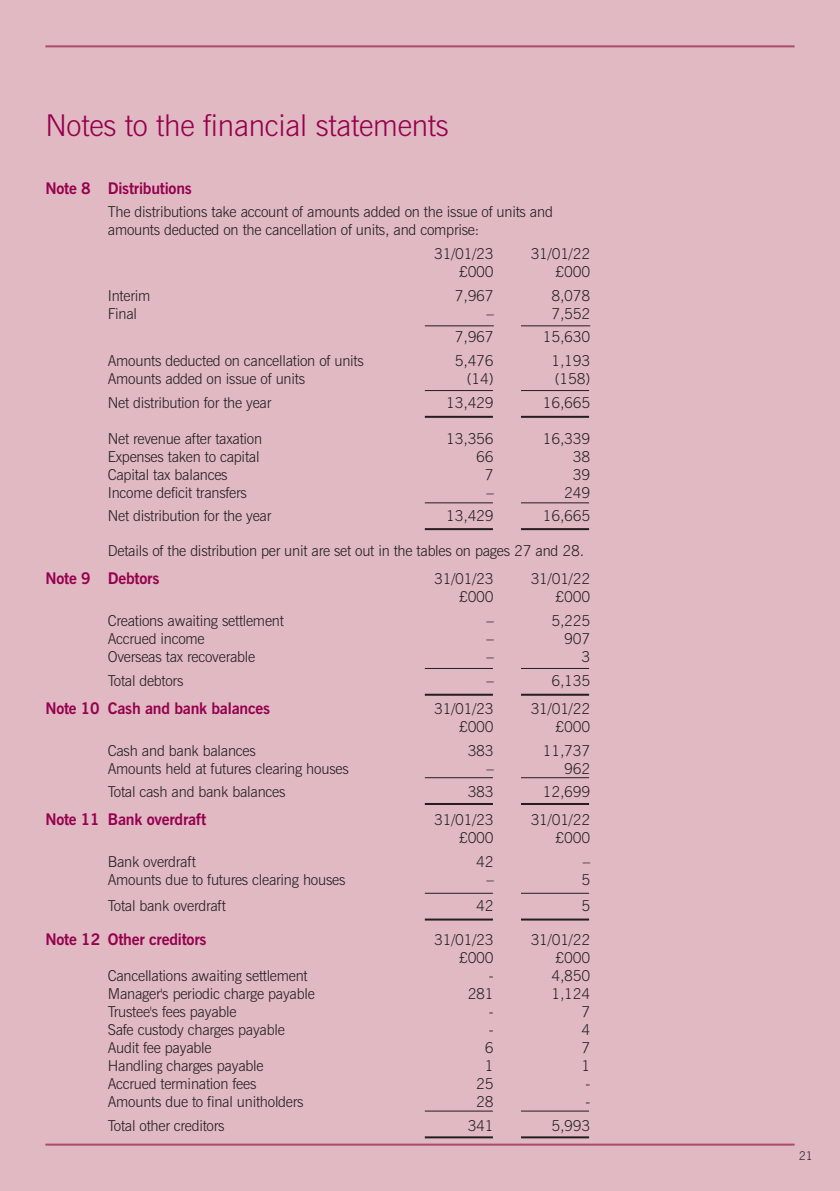
<style>
.page{position:relative;width:840px;height:1191px;background:#fff}
.page>*{position:absolute;margin:0;border:0;box-sizing:border-box;transform-origin:0 0}
.t1{font:300 30px "News Gothic BT";letter-spacing:-.01em;color:#96014e}
.t2{font:700 16px "News Gothic BT";letter-spacing:-.015em;color:#96014e}
.t3{font:300 15px/18px "News Gothic BT";letter-spacing:-.015em;color:#231f20}
.t4{font:300 12px "News Gothic BT";color:#231f20}
</style>
<div class="page">
<div style="left:0;top:0;width:839px;height:1191px;background:#e0b9c3"></div>
<hr style="left:45px;top:45px;width:749px;height:2px;background:#ab4b6d">
<hr style="left:45px;top:1143px;width:749px;height:2px;background:#ab4b6d">
<hr style="left:520px;top:502px;width:68px;height:1px;background:#231f20">
<hr style="left:520px;top:528px;width:68px;height:2px;background:#231f20">
<hr style="left:424px;top:502px;width:68px;height:1px;background:#231f20">
<hr style="left:424px;top:528px;width:68px;height:2px;background:#231f20">
<hr style="left:520px;top:668px;width:68px;height:1px;background:#231f20">
<hr style="left:520px;top:693px;width:68px;height:2px;background:#231f20">
<hr style="left:424px;top:668px;width:68px;height:1px;background:#231f20">
<hr style="left:424px;top:693px;width:68px;height:2px;background:#231f20">
<hr style="left:520px;top:777px;width:68px;height:1px;background:#231f20">
<hr style="left:520px;top:803px;width:68px;height:2px;background:#231f20">
<hr style="left:424px;top:777px;width:68px;height:1px;background:#231f20">
<hr style="left:424px;top:803px;width:68px;height:2px;background:#231f20">
<hr style="left:520px;top:892px;width:68px;height:1px;background:#231f20">
<hr style="left:520px;top:918px;width:68px;height:2px;background:#231f20">
<hr style="left:424px;top:892px;width:68px;height:1px;background:#231f20">
<hr style="left:424px;top:918px;width:68px;height:2px;background:#231f20">
<hr style="left:520px;top:1110px;width:68px;height:1px;background:#231f20">
<hr style="left:520px;top:1136px;width:68px;height:2px;background:#231f20">
<hr style="left:424px;top:1110px;width:68px;height:1px;background:#231f20">
<hr style="left:424px;top:1136px;width:68px;height:2px;background:#231f20">
<hr style="left:520px;top:325px;width:70px;height:1px;background:#231f20">
<hr style="left:424px;top:325px;width:69px;height:1px;background:#231f20">
<hr style="left:520px;top:390px;width:68px;height:1px;background:#231f20">
<hr style="left:520px;top:416px;width:68px;height:2px;background:#231f20">
<hr style="left:424px;top:390px;width:68px;height:1px;background:#231f20">
<hr style="left:424px;top:416px;width:68px;height:2px;background:#231f20">
<h1 class="t1" style="left:45px;top:114px;width:405px">Notes to the financial statements</h1>
<p class="t2" style="left:45px;top:179px;width:148px">Note 8 Distributions</p>
<p class="t3" style="left:108px;top:204px;width:446px">The distributions take account of amounts added on the issue of units and amounts deducted on the cancellation of units, and comprise:</p>
<p class="t3" style="left:434px;top:246px;width:61px">31/01/23</p>
<p class="t3" style="left:530px;top:246px;width:61px">31/01/22</p>
<p class="t3" style="left:459px;top:264px;width:36px">£000</p>
<p class="t3" style="left:555px;top:264px;width:36px">£000</p>
<p class="t3" style="left:108px;top:288px;width:44px">Interim</p>
<p class="t3" style="left:454px;top:288px;width:40px">7,967</p>
<p class="t3" style="left:551px;top:288px;width:40px">8,078</p>
<p class="t3" style="left:108px;top:306px;width:31px">Final</p>
<p class="t3" style="left:486px;top:306px;width:9px">–</p>
<p class="t3" style="left:551px;top:306px;width:40px">7,552</p>
<p class="t3" style="left:454px;top:329px;width:40px">7,967</p>
<p class="t3" style="left:542px;top:329px;width:49px">15,630</p>
<p class="t3" style="left:108px;top:353px;width:257px">Amounts deducted on cancellation of units</p>
<p class="t3" style="left:454px;top:353px;width:40px">5,476</p>
<p class="t3" style="left:551px;top:353px;width:40px">1,193</p>
<p class="t3" style="left:108px;top:371px;width:199px">Amounts added on issue of units</p>
<p class="t3" style="left:466px;top:371px;width:28px">(14)</p>
<p class="t3" style="left:554px;top:371px;width:37px">(158)</p>
<p class="t3" style="left:108px;top:395px;width:165px">Net distribution for the year</p>
<p class="t3" style="left:446px;top:395px;width:49px">13,429</p>
<p class="t3" style="left:542px;top:395px;width:49px">16,665</p>
<p class="t3" style="left:108px;top:431px;width:156px">Net revenue after taxation</p>
<p class="t3" style="left:446px;top:431px;width:49px">13,356</p>
<p class="t3" style="left:542px;top:431px;width:49px">16,339</p>
<p class="t3" style="left:108px;top:449px;width:153px">Expenses taken to capital</p>
<p class="t3" style="left:476px;top:449px;width:19px">66</p>
<p class="t3" style="left:572px;top:449px;width:19px">38</p>
<p class="t3" style="left:108px;top:467px;width:121px">Capital tax balances</p>
<p class="t3" style="left:484px;top:467px;width:10px">7</p>
<p class="t3" style="left:572px;top:467px;width:19px">39</p>
<p class="t3" style="left:108px;top:485px;width:140px">Income deficit transfers</p>
<p class="t3" style="left:486px;top:485px;width:9px">–</p>
<p class="t3" style="left:564px;top:485px;width:28px">249</p>
<p class="t3" style="left:108px;top:508px;width:165px">Net distribution for the year</p>
<p class="t3" style="left:446px;top:508px;width:49px">13,429</p>
<p class="t3" style="left:542px;top:508px;width:49px">16,665</p>
<p class="t3" style="left:108px;top:543px;width:477px">Details of the distribution per unit are set out in the tables on pages 27 and 28.</p>
<p class="t2" style="left:45px;top:569px;width:115px">Note 9 Debtors</p>
<p class="t3" style="left:434px;top:571px;width:61px">31/01/23</p>
<p class="t3" style="left:530px;top:571px;width:61px">31/01/22</p>
<p class="t3" style="left:459px;top:589px;width:36px">£000</p>
<p class="t3" style="left:555px;top:589px;width:36px">£000</p>
<p class="t3" style="left:108px;top:613px;width:177px">Creations awaiting settlement</p>
<p class="t3" style="left:486px;top:613px;width:9px">–</p>
<p class="t3" style="left:551px;top:613px;width:40px">5,225</p>
<p class="t3" style="left:108px;top:631px;width:98px">Accrued income</p>
<p class="t3" style="left:486px;top:631px;width:9px">–</p>
<p class="t3" style="left:564px;top:631px;width:28px">907</p>
<p class="t3" style="left:108px;top:649px;width:149px">Overseas tax recoverable</p>
<p class="t3" style="left:486px;top:649px;width:9px">–</p>
<p class="t3" style="left:581px;top:649px;width:10px">3</p>
<p class="t3" style="left:108px;top:673px;width:77px">Total debtors</p>
<p class="t3" style="left:486px;top:673px;width:9px">–</p>
<p class="t3" style="left:551px;top:673px;width:40px">6,135</p>
<p class="t2" style="left:45px;top:699px;width:226px">Note 10 Cash and bank balances</p>
<p class="t3" style="left:434px;top:701px;width:61px">31/01/23</p>
<p class="t3" style="left:530px;top:701px;width:61px">31/01/22</p>
<p class="t3" style="left:459px;top:719px;width:36px">£000</p>
<p class="t3" style="left:555px;top:719px;width:36px">£000</p>
<p class="t3" style="left:108px;top:742px;width:149px">Cash and bank balances</p>
<p class="t3" style="left:467px;top:742px;width:28px">383</p>
<p class="t3" style="left:542px;top:742px;width:49px">11,737</p>
<p class="t3" style="left:108px;top:760px;width:242px">Amounts held at futures clearing houses</p>
<p class="t3" style="left:486px;top:760px;width:9px">–</p>
<p class="t3" style="left:564px;top:760px;width:28px">962</p>
<p class="t3" style="left:108px;top:784px;width:179px">Total cash and bank balances</p>
<p class="t3" style="left:467px;top:784px;width:28px">383</p>
<p class="t3" style="left:542px;top:784px;width:49px">12,699</p>
<p class="t2" style="left:45px;top:810px;width:162px">Note 11 Bank overdraft</p>
<p class="t3" style="left:434px;top:812px;width:61px">31/01/23</p>
<p class="t3" style="left:530px;top:812px;width:61px">31/01/22</p>
<p class="t3" style="left:459px;top:830px;width:36px">£000</p>
<p class="t3" style="left:555px;top:830px;width:36px">£000</p>
<p class="t3" style="left:108px;top:854px;width:89px">Bank overdraft</p>
<p class="t3" style="left:476px;top:854px;width:19px">42</p>
<p class="t3" style="left:582px;top:854px;width:9px">–</p>
<p class="t3" style="left:108px;top:872px;width:239px">Amounts due to futures clearing houses</p>
<p class="t3" style="left:486px;top:872px;width:9px">–</p>
<p class="t3" style="left:581px;top:872px;width:10px">5</p>
<p class="t3" style="left:108px;top:898px;width:119px">Total bank overdraft</p>
<p class="t3" style="left:476px;top:898px;width:19px">42</p>
<p class="t3" style="left:581px;top:898px;width:10px">5</p>
<p class="t2" style="left:45px;top:930px;width:162px">Note 12 Other creditors</p>
<p class="t3" style="left:434px;top:932px;width:61px">31/01/23</p>
<p class="t3" style="left:530px;top:932px;width:61px">31/01/22</p>
<p class="t3" style="left:459px;top:950px;width:36px">£000</p>
<p class="t3" style="left:555px;top:950px;width:36px">£000</p>
<p class="t3" style="left:108px;top:968px;width:201px">Cancellations awaiting settlement</p>
<p class="t3" style="left:488px;top:968px;width:6px">-</p>
<p class="t3" style="left:551px;top:968px;width:40px">4,850</p>
<p class="t3" style="left:108px;top:986px;width:208px">Manager's periodic charge payable</p>
<p class="t3" style="left:467px;top:986px;width:28px">281</p>
<p class="t3" style="left:551px;top:986px;width:40px">1,124</p>
<p class="t3" style="left:108px;top:1004px;width:130px">Trustee's fees payable</p>
<p class="t3" style="left:488px;top:1004px;width:6px">-</p>
<p class="t3" style="left:581px;top:1004px;width:10px">7</p>
<p class="t3" style="left:108px;top:1022px;width:178px">Safe custody charges payable</p>
<p class="t3" style="left:488px;top:1022px;width:6px">-</p>
<p class="t3" style="left:581px;top:1022px;width:10px">4</p>
<p class="t3" style="left:108px;top:1040px;width:105px">Audit fee payable</p>
<p class="t3" style="left:484px;top:1040px;width:10px">6</p>
<p class="t3" style="left:581px;top:1040px;width:10px">7</p>
<p class="t3" style="left:108px;top:1058px;width:157px">Handling charges payable</p>
<p class="t3" style="left:484px;top:1058px;width:10px">1</p>
<p class="t3" style="left:581px;top:1058px;width:10px">1</p>
<p class="t3" style="left:108px;top:1076px;width:150px">Accrued termination fees</p>
<p class="t3" style="left:476px;top:1076px;width:19px">25</p>
<p class="t3" style="left:585px;top:1076px;width:6px">-</p>
<p class="t3" style="left:108px;top:1094px;width:197px">Amounts due to final unitholders</p>
<p class="t3" style="left:476px;top:1094px;width:19px">28</p>
<p class="t3" style="left:585px;top:1094px;width:6px">-</p>
<p class="t3" style="left:108px;top:1117px;width:118px">Total other creditors</p>
<p class="t3" style="left:467px;top:1117px;width:28px">341</p>
<p class="t3" style="left:551px;top:1117px;width:40px">5,993</p>
<p class="t4" style="left:798px;top:1151px;width:16px">21</p>
</div>
